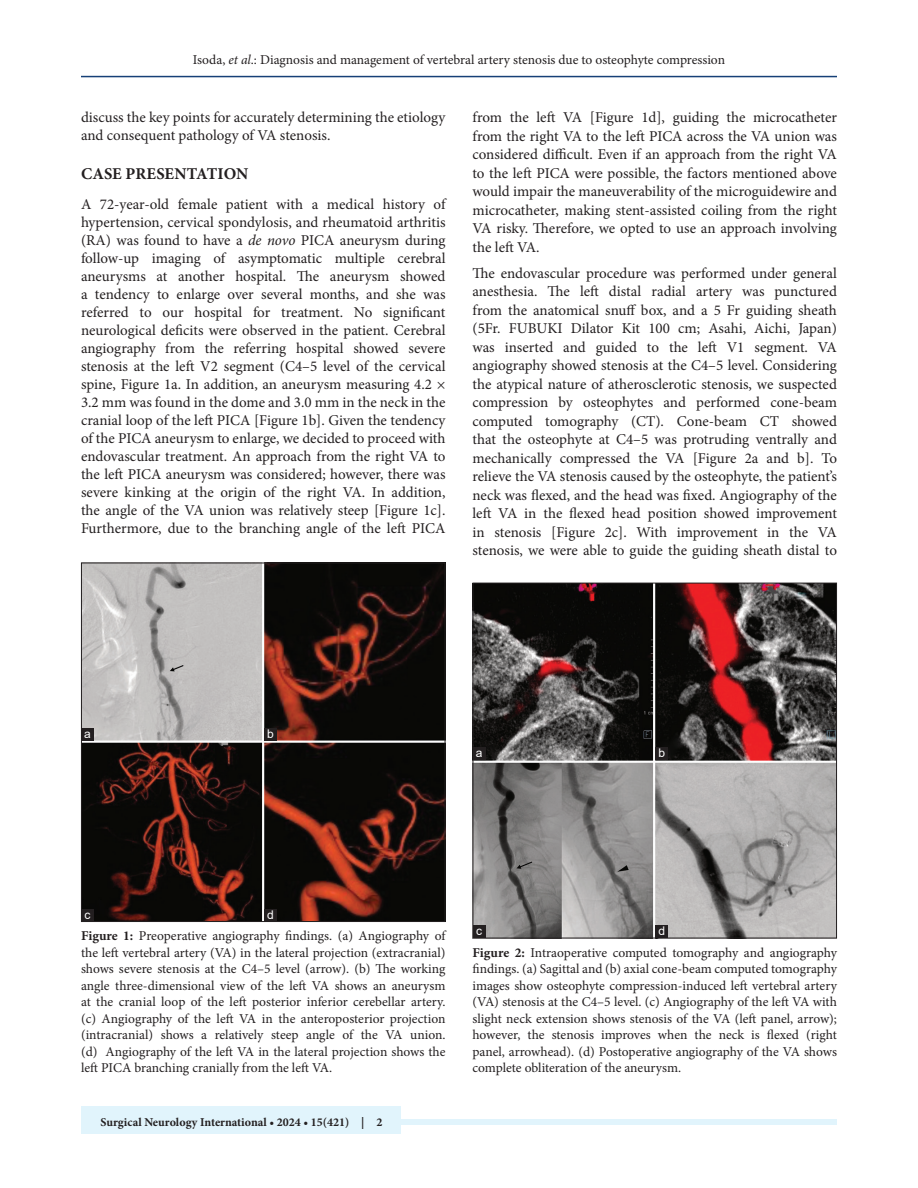
<style>
.page{position:relative;width:918px;height:1188px;background:#fff}
.page>*{position:absolute;margin:0;border:0;box-sizing:border-box;transform-origin:0 0}
.t1{font:700 16.5px "Minion Pro";color:#231f20}
.TX{font:15px/18.5px "Minion Pro";letter-spacing:-.005em;color:#231f20;text-align:justify}
.FGC{font:13.5px/16.5px "Minion Pro";letter-spacing:-.005em;color:#231f20;text-align:justify}
.JF{font:700 12px "Minion Pro";color:#231f20}
.LABEL{font:12px "Arial";color:#fff}
.s1{font-style:italic}
.s2{font-weight:700}
</style>
<div class="page">
<hr style="left:81px;top:76px;width:756px;height:1px;background:#164077">
<div style="left:81px;top:1119px;width:756px;height:6px;background:#e1f4fc"></div>
<div style="left:81px;top:1106px;width:319px;height:28px;background:#e1f4fc"></div>
<img style="left:83px;top:565px;width:360px;height:355px">
<div style="left:81px;top:563px;width:364px;height:359px;border:1px solid #231f20"></div>
<div style="left:81px;top:728px;width:13px;height:13px;background:#231f20"></div>
<div style="left:264px;top:728px;width:13px;height:13px;background:#231f20"></div>
<div style="left:81px;top:909px;width:13px;height:13px;background:#231f20"></div>
<div style="left:264px;top:909px;width:13px;height:13px;background:#231f20"></div>
<img style="left:475px;top:585px;width:360px;height:351px">
<div style="left:473px;top:583px;width:364px;height:355px;border:1px solid #231f20"></div>
<div style="left:473px;top:747px;width:12px;height:13px;background:#231f20"></div>
<div style="left:656px;top:747px;width:12px;height:13px;background:#231f20"></div>
<div style="left:473px;top:925px;width:13px;height:13px;background:#231f20"></div>
<div style="left:656px;top:926px;width:12px;height:12px;background:#231f20"></div>
<p class="FGC" style="left:193px;top:51px;width:534px">Isoda, <span class="s1">et al</span>.: Diagnosis and management of vertebral artery stenosis due to osteophyte compression</p>
<p class="TX" style="left:81px;top:109px;width:366px;line-height:18px">discuss the key points for accurately determining the etiology and consequent pathology of VA stenosis.</p>
<h1 class="t1" style="left:81px;top:162px;width:169px">CASE PRESENTATION</h1>
<p class="TX" style="left:81px;top:196px;width:366px;line-height:18px">A 72-year-old female patient with a medical history of hypertension, cervical spondylosis, and rheumatoid arthritis (RA) was found to have a <span class="s1">de novo</span> PICA aneurysm during follow-up imaging of asymptomatic multiple cerebral aneurysms at another hospital. The aneurysm showed a tendency to enlarge over several months, and she was referred to our hospital for treatment. No significant neurological deficits were observed in the patient. Cerebral angiography from the referring hospital showed severe stenosis at the left V2 segment (C4–5 level of the cervical spine, Figure 1a. In addition, an aneurysm measuring 4.2 × 3.2 mm was found in the dome and 3.0 mm in the neck in the cranial loop of the left PICA [Figure 1b]. Given the tendency of the PICA aneurysm to enlarge, we decided to proceed with endovascular treatment. An approach from the right VA to the left PICA aneurysm was considered; however, there was severe kinking at the origin of the right VA. In addition, the angle of the VA union was relatively steep [Figure 1c].<br>Furthermore, due to the branching angle of the left PICA</p>
<p class="TX" style="left:472px;top:108px;width:366px">from the left VA [Figure 1d], guiding the microcatheter from the right VA to the left PICA across the VA union was considered difficult. Even if an approach from the right VA to the left PICA were possible, the factors mentioned above would impair the maneuverability of the microguidewire and microcatheter, making stent-assisted coiling from the right VA risky. Therefore, we opted to use an approach involving the left VA.</p>
<p class="TX" style="left:472px;top:264px;width:366px">The endovascular procedure was performed under general anesthesia. The left distal radial artery was punctured from the anatomical snuff box, and a 5 Fr guiding sheath (5Fr. FUBUKI Dilator Kit 100 cm; Asahi, Aichi, Japan) was inserted and guided to the left V1 segment. VA angiography showed stenosis at the C4–5 level. Considering the atypical nature of atherosclerotic stenosis, we suspected compression by osteophytes and performed cone-beam computed tomography (CT). Cone-beam CT showed that the osteophyte at C4–5 was protruding ventrally and mechanically compressed the VA [Figure 2a and b]. To relieve the VA stenosis caused by the osteophyte, the patient’s neck was flexed, and the head was fixed. Angiography of the left VA in the flexed head position showed improvement in stenosis [Figure 2c]. With improvement in the VA stenosis, we were able to guide the guiding sheath distal to</p>
<p class="LABEL" style="left:84px;top:725px;width:8px">a</p>
<p class="LABEL" style="left:267px;top:725px;width:8px">b</p>
<p class="LABEL" style="left:476px;top:744px;width:8px">a</p>
<p class="LABEL" style="left:659px;top:744px;width:8px">b</p>
<p class="LABEL" style="left:85px;top:906px;width:7px">c</p>
<p class="LABEL" style="left:267px;top:906px;width:8px">d</p>
<p class="FGC" style="left:81px;top:928px;width:366px"><span class="s2">Figure 1:</span> Preoperative angiography findings. (a) Angiography of the left vertebral artery (VA) in the lateral projection (extracranial) shows severe stenosis at the C4–5 level (arrow). (b) The working angle three-dimensional view of the left VA shows an aneurysm at the cranial loop of the left posterior inferior cerebellar artery. (c) Angiography of the left VA in the anteroposterior projection (intracranial) shows a relatively steep angle of the VA union. (d) Angiography of the left VA in the lateral projection shows the left PICA branching cranially from the left VA.</p>
<p class="JF" style="left:100px;top:1113px;width:284px">Surgical Neurology International • 2024 • 15(421) | 2</p>
<p class="LABEL" style="left:476px;top:923px;width:7px">c</p>
<p class="LABEL" style="left:659px;top:923px;width:8px">d</p>
<p class="FGC" style="left:472px;top:944px;width:366px"><span class="s2">Figure 2:</span> Intraoperative computed tomography and angiography findings. (a) Sagittal and (b) axial cone-beam computed tomography images show osteophyte compression-induced left vertebral artery (VA) stenosis at the C4–5 level. (c) Angiography of the left VA with slight neck extension shows stenosis of the VA (left panel, arrow); however, the stenosis improves when the neck is flexed (right panel, arrowhead). (d) Postoperative angiography of the VA shows complete obliteration of the aneurysm.</p>
</div>
